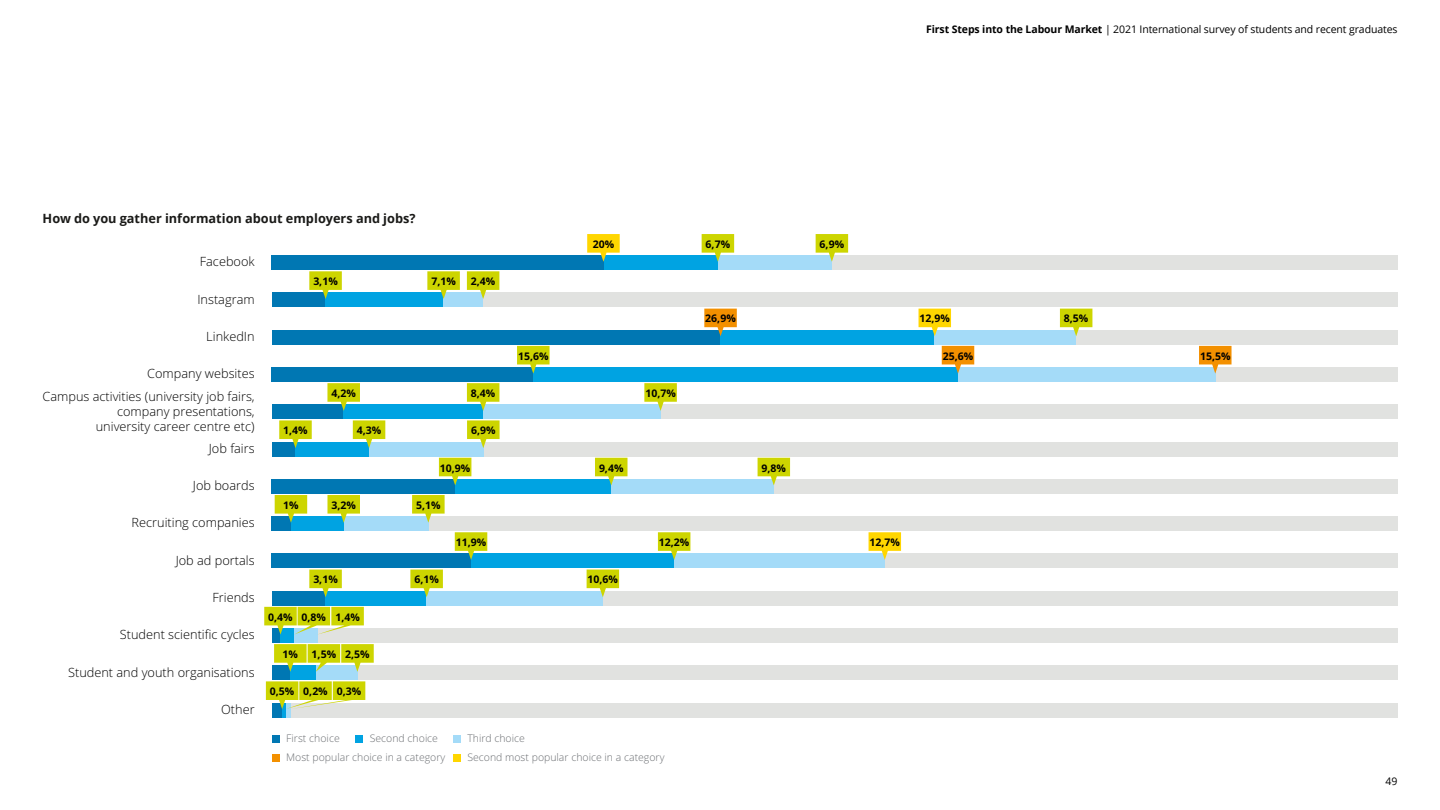
<style>
.page{position:relative;width:1440px;height:810px;background:#fff}
.page>*{position:absolute;margin:0;border:0;box-sizing:border-box;transform-origin:0 0}
.t1{font:300 12.75px/22.4px "Open Sans";color:#000;text-align:right}
.t2{font:700 12.75px "Open Sans";color:#1a1a18}
.t3{font:700 10.5px "Open Sans";color:#000}
.t4{font:300 10.5px "Open Sans";color:#6a6d71}
.t5{font:10.5px "Open Sans";letter-spacing:-.01em;color:#000}
.s1{font-weight:700}
</style>
<div class="page">
<div style="left:272px;top:736px;width:7px;height:7px;background:#0077b3"></div>
<div style="left:355px;top:736px;width:8px;height:7px;background:#00a3e2"></div>
<div style="left:453px;top:736px;width:7px;height:7px;background:#a4dbf8"></div>
<div style="left:272px;top:255px;width:1125px;height:15px;background:#e1e2e0"></div>
<div style="left:272px;top:255px;width:332px;height:15px;background:#0077b3"></div>
<div style="left:272px;top:330px;width:1125px;height:15px;background:#e1e2e0"></div>
<div style="left:272px;top:330px;width:449px;height:15px;background:#0077b3"></div>
<div style="left:272px;top:367px;width:1125px;height:15px;background:#e1e2e0"></div>
<div style="left:272px;top:367px;width:261px;height:15px;background:#0077b3"></div>
<div style="left:272px;top:404px;width:1125px;height:15px;background:#e1e2e0"></div>
<div style="left:272px;top:404px;width:72px;height:15px;background:#0077b3"></div>
<div style="left:272px;top:442px;width:1125px;height:15px;background:#e1e2e0"></div>
<div style="left:272px;top:442px;width:24px;height:15px;background:#0077b3"></div>
<div style="left:272px;top:479px;width:1125px;height:15px;background:#e1e2e0"></div>
<div style="left:272px;top:479px;width:183px;height:15px;background:#0077b3"></div>
<div style="left:272px;top:516px;width:1125px;height:15px;background:#e1e2e0"></div>
<div style="left:272px;top:516px;width:19px;height:15px;background:#0077b3"></div>
<div style="left:272px;top:554px;width:1125px;height:14px;background:#e1e2e0"></div>
<div style="left:272px;top:554px;width:199px;height:14px;background:#0077b3"></div>
<div style="left:272px;top:591px;width:1125px;height:15px;background:#e1e2e0"></div>
<div style="left:272px;top:591px;width:54px;height:15px;background:#0077b3"></div>
<div style="left:272px;top:628px;width:1125px;height:15px;background:#e1e2e0"></div>
<div style="left:272px;top:628px;width:9px;height:15px;background:#0077b3"></div>
<div style="left:272px;top:665px;width:1125px;height:15px;background:#e1e2e0"></div>
<div style="left:272px;top:665px;width:18px;height:15px;background:#0077b3"></div>
<div style="left:272px;top:703px;width:1125px;height:15px;background:#e1e2e0"></div>
<div style="left:272px;top:703px;width:10px;height:15px;background:#0077b3"></div>
<div style="left:272px;top:293px;width:1125px;height:14px;background:#e1e2e0"></div>
<div style="left:272px;top:293px;width:54px;height:14px;background:#0077b3"></div>
<div style="left:604px;top:255px;width:114px;height:15px;background:#00a3e2"></div>
<div style="left:718px;top:255px;width:114px;height:15px;background:#a4dbf8"></div>
<div style="left:326px;top:293px;width:118px;height:14px;background:#00a3e2"></div>
<div style="left:444px;top:293px;width:39px;height:14px;background:#a4dbf8"></div>
<svg style="left:309px;top:271px;width:33px;height:28px"></svg>
<svg style="left:427px;top:271px;width:33px;height:28px"></svg>
<svg style="left:467px;top:271px;width:32px;height:28px"></svg>
<div style="left:721px;top:330px;width:214px;height:15px;background:#00a3e2"></div>
<div style="left:935px;top:330px;width:141px;height:15px;background:#a4dbf8"></div>
<svg style="left:919px;top:309px;width:32px;height:27px"></svg>
<svg style="left:1060px;top:309px;width:32px;height:27px"></svg>
<div style="left:533px;top:367px;width:425px;height:15px;background:#00a3e2"></div>
<div style="left:958px;top:367px;width:257px;height:15px;background:#a4dbf8"></div>
<svg style="left:517px;top:346px;width:33px;height:28px"></svg>
<svg style="left:942px;top:346px;width:32px;height:28px"></svg>
<svg style="left:1199px;top:346px;width:33px;height:28px"></svg>
<div style="left:344px;top:404px;width:139px;height:15px;background:#00a3e2"></div>
<div style="left:483px;top:404px;width:178px;height:15px;background:#a4dbf8"></div>
<svg style="left:467px;top:383px;width:32px;height:28px"></svg>
<svg style="left:644px;top:383px;width:33px;height:28px"></svg>
<div style="left:296px;top:442px;width:73px;height:14px;background:#00a3e2"></div>
<div style="left:369px;top:442px;width:114px;height:15px;background:#a4dbf8"></div>
<svg style="left:353px;top:420px;width:32px;height:28px"></svg>
<svg style="left:467px;top:420px;width:33px;height:28px"></svg>
<div style="left:455px;top:479px;width:156px;height:15px;background:#00a3e2"></div>
<div style="left:611px;top:479px;width:163px;height:15px;background:#a4dbf8"></div>
<svg style="left:595px;top:458px;width:33px;height:27px"></svg>
<svg style="left:758px;top:458px;width:32px;height:27px"></svg>
<div style="left:291px;top:516px;width:53px;height:15px;background:#00a3e2"></div>
<div style="left:344px;top:516px;width:84px;height:15px;background:#a4dbf8"></div>
<svg style="left:327px;top:495px;width:33px;height:28px"></svg>
<svg style="left:412px;top:495px;width:33px;height:28px"></svg>
<div style="left:471px;top:554px;width:203px;height:14px;background:#00a3e2"></div>
<div style="left:674px;top:554px;width:211px;height:14px;background:#a4dbf8"></div>
<svg style="left:658px;top:532px;width:32px;height:28px"></svg>
<svg style="left:869px;top:532px;width:32px;height:28px"></svg>
<div style="left:326px;top:591px;width:101px;height:15px;background:#00a3e2"></div>
<div style="left:427px;top:591px;width:176px;height:15px;background:#a4dbf8"></div>
<svg style="left:410px;top:570px;width:33px;height:27px"></svg>
<svg style="left:587px;top:570px;width:32px;height:27px"></svg>
<div style="left:281px;top:628px;width:13px;height:15px;background:#00a3e2"></div>
<div style="left:294px;top:628px;width:23px;height:15px;background:#a4dbf8"></div>
<svg style="left:264px;top:607px;width:100px;height:28px"></svg>
<div style="left:290px;top:665px;width:26px;height:15px;background:#00a3e2"></div>
<div style="left:316px;top:665px;width:41px;height:15px;background:#a4dbf8"></div>
<svg style="left:274px;top:644px;width:100px;height:28px"></svg>
<hr style="left:282px;top:703px;width:4px;height:15px;background:#00a3e2">
<div style="left:286px;top:703px;width:5px;height:15px;background:#a4dbf8"></div>
<svg style="left:266px;top:681px;width:99px;height:28px"></svg>
<div style="left:272px;top:754px;width:7px;height:8px;background:#f39000"></div>
<div style="left:453px;top:754px;width:7px;height:8px;background:#ffd600"></div>
<svg style="left:587px;top:234px;width:33px;height:28px"></svg>
<svg style="left:702px;top:234px;width:32px;height:28px"></svg>
<svg style="left:816px;top:234px;width:32px;height:28px"></svg>
<svg style="left:704px;top:309px;width:33px;height:27px"></svg>
<svg style="left:327px;top:383px;width:33px;height:28px"></svg>
<svg style="left:279px;top:420px;width:33px;height:28px"></svg>
<svg style="left:439px;top:458px;width:32px;height:27px"></svg>
<svg style="left:275px;top:495px;width:32px;height:28px"></svg>
<svg style="left:455px;top:532px;width:32px;height:28px"></svg>
<svg style="left:309px;top:570px;width:33px;height:27px"></svg>
<p class="t2" style="left:43px;top:210px;width:375px">How do you gather information about employers and jobs?</p>
<p class="t1" style="left:200px;top:250px;width:56px">Facebook</p>
<p class="t1" style="left:197px;top:288px;width:59px">Instagram</p>
<p class="t3" style="left:313px;top:274px;width:26px">3,1%</p>
<p class="t3" style="left:431px;top:274px;width:26px">7,1%</p>
<p class="t3" style="left:471px;top:274px;width:26px">2,4%</p>
<p class="t5" style="left:926px;top:22px;width:473px"><span class="s1">First Steps into the Labour Market</span> | 2021 International survey of students and recent graduates</p>
<p class="t3" style="left:593px;top:237px;width:23px">20%</p>
<p class="t3" style="left:706px;top:237px;width:26px">6,7%</p>
<p class="t3" style="left:820px;top:237px;width:26px">6,9%</p>
<p class="t3" style="left:705px;top:311px;width:32px">26,9%</p>
<p class="t3" style="left:920px;top:311px;width:32px">12,9%</p>
<p class="t3" style="left:1064px;top:311px;width:26px">8,5%</p>
<p class="t1" style="left:206px;top:325px;width:50px">LinkedIn</p>
<p class="t1" style="left:42px;top:362px;width:214px">Company websites<br>Campus activities (university job fairs,</p>
<p class="t1" style="left:96px;top:403px;width:160px;line-height:15px">company presentations, university career centre etc)</p>
<p class="t1" style="left:209px;top:437px;width:47px">Job fairs</p>
<p class="t1" style="left:193px;top:474px;width:63px">Job boards</p>
<p class="t1" style="left:132px;top:511px;width:125px">Recruiting companies</p>
<p class="t1" style="left:176px;top:549px;width:81px">Job ad portals</p>
<p class="t1" style="left:212px;top:586px;width:44px">Friends</p>
<p class="t1" style="left:120px;top:623px;width:136px">Student scientific cycles</p>
<p class="t1" style="left:68px;top:660px;width:188px">Student and youth organisations</p>
<p class="t1" style="left:221px;top:698px;width:35px">Other</p>
<p class="t3" style="left:283px;top:423px;width:26px">1,4%</p>
<p class="t3" style="left:283px;top:498px;width:17px">1%</p>
<p class="t3" style="left:331px;top:386px;width:26px">4,2%</p>
<p class="t3" style="left:518px;top:349px;width:32px">15,6%</p>
<p class="t3" style="left:943px;top:349px;width:32px">25,6%</p>
<p class="t3" style="left:1200px;top:349px;width:32px">15,5%</p>
<p class="t3" style="left:471px;top:386px;width:26px">8,4%</p>
<p class="t3" style="left:645px;top:386px;width:32px">10,7%</p>
<p class="t3" style="left:357px;top:423px;width:26px">4,3%</p>
<p class="t3" style="left:471px;top:423px;width:26px">6,9%</p>
<p class="t3" style="left:440px;top:460px;width:32px">10,9%</p>
<p class="t3" style="left:332px;top:498px;width:26px">3,2%</p>
<p class="t3" style="left:416px;top:498px;width:26px">5,1%</p>
<p class="t3" style="left:456px;top:535px;width:32px">11,9%</p>
<p class="t3" style="left:599px;top:460px;width:26px">9,4%</p>
<p class="t3" style="left:762px;top:460px;width:26px">9,8%</p>
<p class="t3" style="left:659px;top:535px;width:32px">12,2%</p>
<p class="t3" style="left:870px;top:535px;width:32px">12,7%</p>
<p class="t3" style="left:313px;top:572px;width:26px">3,1%</p>
<p class="t3" style="left:268px;top:609px;width:93px">0,4% 0,8% 1,4%</p>
<p class="t3" style="left:283px;top:647px;width:17px">1%</p>
<p class="t3" style="left:312px;top:647px;width:60px">1,5% 2,5%</p>
<p class="t3" style="left:270px;top:684px;width:93px">0,5% 0,2% 0,3%</p>
<p class="t3" style="left:414px;top:572px;width:26px">6,1%</p>
<p class="t3" style="left:588px;top:572px;width:32px">10,6%</p>
<p class="t4" style="left:286px;top:731px;width:55px">First choice</p>
<p class="t4" style="left:370px;top:731px;width:70px">Second choice</p>
<p class="t4" style="left:467px;top:731px;width:59px">Third choice</p>
<p class="t4" style="left:286px;top:750px;width:161px">Most popular choice in a category</p>
<p class="t4" style="left:467px;top:750px;width:199px">Second most popular choice in a category</p>
<p class="t5" style="left:1386px;top:774px;width:13px">49</p>
</div>
